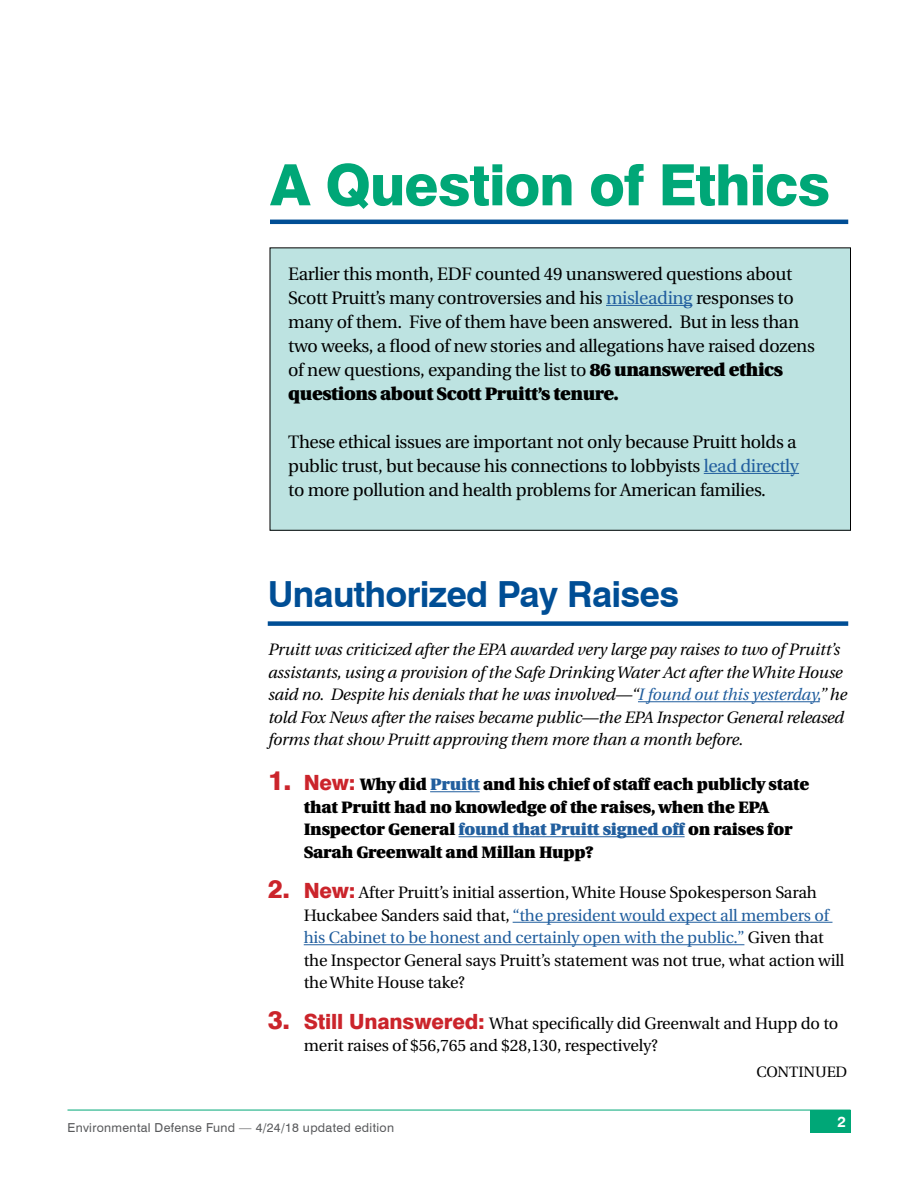
<style>
.page{position:relative;width:918px;height:1188px;background:#fff}
.page>*{position:absolute;margin:0;border:0;box-sizing:border-box;transform-origin:0 0}
.t1{font:800 57px "Swiss 721 BT";letter-spacing:-.02em;color:#00a777}
.t2{font:700 36px "Swiss 721 BT";letter-spacing:-.02em;color:#004e95}
.t3{font:18px/24px "Utopia";letter-spacing:-.02em;color:#000}
.t4{font:16.5px/22.5px "Utopia";letter-spacing:-.01em;color:#000}
.t5{font:italic 16.5px/22.5px "Utopia";letter-spacing:-.01em;color:#000}
.t6{font:900 16.5px/22.5px "Utopia";letter-spacing:-.01em;color:#000}
.t7{font:15px "Utopia";letter-spacing:-.01em;color:#000}
.t8{font:700 15px "Swiss 721 BT";color:#fff}
.t9{font:12.3px "Swiss 721 BT";letter-spacing:.025em;color:#58595b}
.s1{color:#215e9e}
.s2{font-weight:900}
.s3{font-family:"Swiss 721 BT";font-weight:800;font-size:27px;color:#cb242b}
.s4{font-family:"Swiss 721 BT";font-weight:800;font-size:21px;color:#cb242b}
.s5{font-family:"Swiss 721 BT";font-weight:800;font-size:25.5px;color:#cb242b}
</style>
<div class="page">
<div style="left:810px;top:1110px;width:40px;height:23px;background:#00a777"></div>
<hr style="left:68px;top:1110px;width:782px;height:1px;background:#00a777">
<div style="left:270px;top:248px;width:580px;height:282px;background:#bde3e1"></div>
<hr style="left:606px;top:305px;width:86px;height:1px;background:#215e9e">
<hr style="left:704px;top:473px;width:95px;height:1px;background:#215e9e">
<hr style="left:270px;top:220px;width:578px;height:4px;background:#004e95">
<div style="left:268px;top:621px;width:580px;height:5px;background:#004e95"></div>
<hr style="left:638px;top:701px;width:182px;height:1px;background:#215e9e">
<hr style="left:430px;top:791px;width:50px;height:1px;background:#215e9e">
<hr style="left:459px;top:836px;width:226px;height:1px;background:#215e9e">
<hr style="left:513px;top:922px;width:319px;height:1px;background:#215e9e">
<hr style="left:304px;top:944px;width:440px;height:1px;background:#215e9e">
<h1 class="t1" style="left:270px;top:150px;width:562px">A Question of Ethics</h1>
<p class="t3" style="left:288px;top:262px;width:528px">Earlier this month, EDF counted 49 unanswered questions about Scott Pruitt’s many controversies and his <span class="s1">misleading</span> responses to many of them. Five of them have been answered. But in less than two weeks, a flood of new stories and allegations have raised dozens of new questions, expanding the list to <span class="s2">86 unanswered ethics questions about Scott Pruitt’s tenure.</span></p>
<p class="t3" style="left:288px;top:430px;width:512px">These ethical issues are important not only because Pruitt holds a public trust, but because his connections to lobbyists <span class="s1">lead directly </span>to more pollution and health problems for American families.</p>
<h2 class="t2" style="left:268px;top:572px;width:413px">Unauthorized Pay Raises</h2>
<p class="t5" style="left:268px;top:639px;width:580px">Pruitt was criticized after the EPA awarded very large pay raises to two of Pruitt’s assistants, using a provision of the Safe Drinking Water Act after the White House said no. Despite his denials that he was involved—“<span class="s1">I found out this yesterday,</span>” he told Fox News after the raises became public—the EPA Inspector General released forms that show Pruitt approving them more than a month before.</p>
<p class="t6" style="left:304px;top:773px;width:507px;text-indent:-36px"><span class="s3">1.</span> <span class="s4">New:</span> Why did <span class="s1">Pruitt</span> and his chief of staff each publicly state that Pruitt had no knowledge of the raises, when the EPA Inspector General <span class="s1">found that Pruitt signed off</span> on raises for Sarah Greenwalt and Millan Hupp?</p>
<p class="t4" style="left:304px;top:882px;width:542px;text-indent:-36px"><span class="s5">2.</span> <span class="s4">New:</span> After Pruitt’s initial assertion, White House Spokesperson Sarah Huckabee Sanders said that, <span class="s1">“the president would expect all members of his Cabinet to be honest and certainly open with the public.”</span> Given that the Inspector General says Pruitt’s statement was not true, what action will the White House take?</p>
<p class="t4" style="left:304px;top:1012px;width:536px;text-indent:-36px"><span class="s5">3.</span> <span class="s4">Still Unanswered:</span> What specifically did Greenwalt and Hupp do to merit raises of $56,765 and $28,130, respectively?</p>
<p class="t7" style="left:756px;top:1063px;width:92px">CONTINUED</p>
<p class="t9" style="left:68px;top:1121px;width:328px">Environmental Defense Fund — 4/24/18 updated edition</p>
<p class="t8" style="left:837px;top:1113px;width:10px">2</p>
</div>
